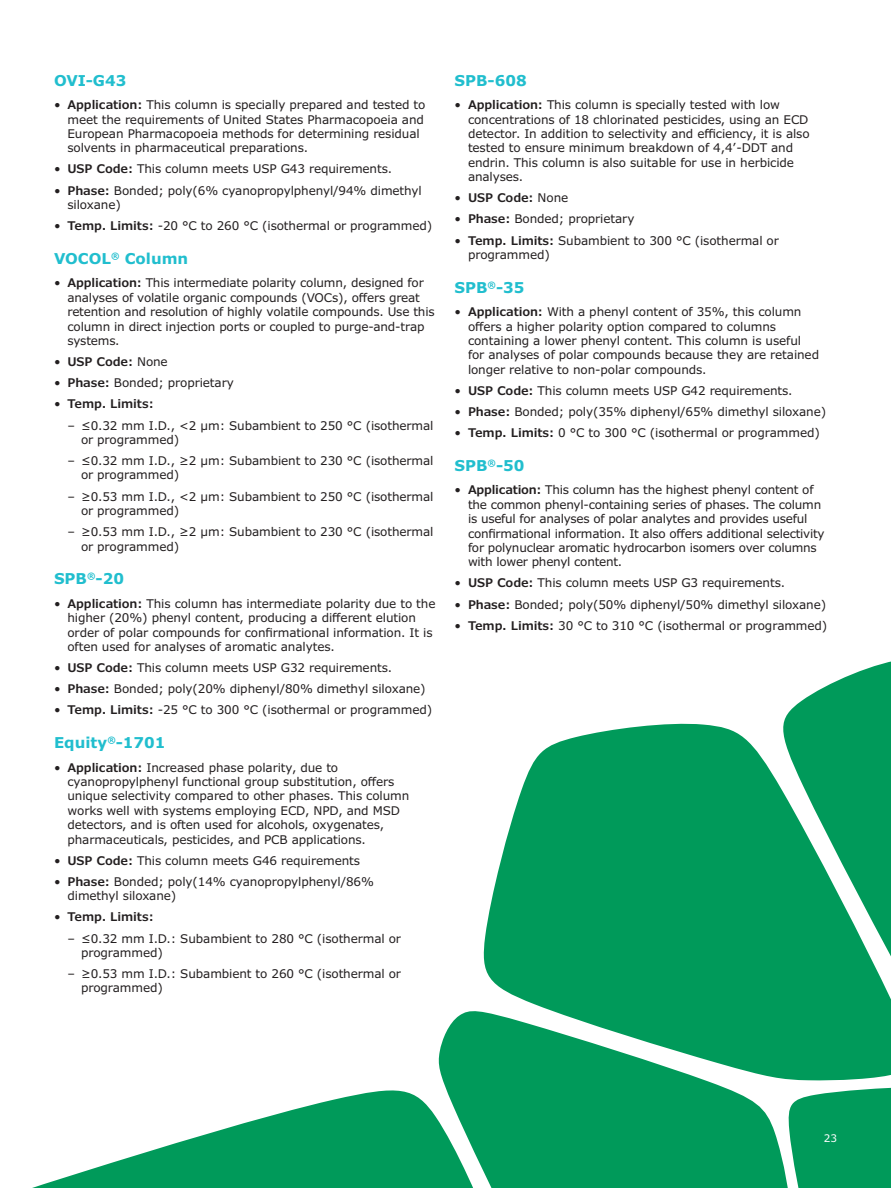
<style>
.page{position:relative;width:891px;height:1188px;background:#fff}
.page>*{position:absolute;margin:0;border:0;box-sizing:border-box;transform-origin:0 0}
.Body_Head_10_12{font:700 15px "Verdana Pro";color:#21bece}
.t1{font:12px/14.4px "Verdana Pro";letter-spacing:-.01em;color:#231f20}
.t2{font:600 12px "Verdana Pro";letter-spacing:-.01em;color:#231f20}
.Folio_7_9{font:10.5px "Verdana Pro";color:#fff}
.s1{font-weight:600}
.s2{font-weight:400}
</style>
<div class="page">
<div style="left:794px;top:1121px;width:97px;height:67px;background:#009a5a"></div>
<svg style="left:784px;top:661px;width:107px;height:460px;fill:#009a5a"></svg>
<svg style="left:438px;top:1011px;width:356px;height:177px;background:#17a369"></svg>
<svg style="left:480px;top:721px;width:411px;height:360px;background:#24a871"></svg>
<svg style="left:32px;top:1085px;width:474px;height:103px;fill:#009a5a"></svg>
<p class="Body_Head_10_12" style="left:54px;top:71px;width:74px">OVI-G43</p>
<p class="t1" style="left:68px;top:98px;width:359px;text-indent:-14px">• <span class="s1">Application:</span> This column is specially prepared and tested to meet the requirements of United States Pharmacopoeia and European Pharmacopoeia methods for determining residual solvents in pharmaceutical preparations.</p>
<p class="t1" style="left:54px;top:162px;width:340px">• <span class="s1">USP Code:</span> This column meets USP G43 requirements.</p>
<p class="t1" style="left:68px;top:183px;width:356px;text-indent:-14px">• <span class="s1">Phase:</span> Bonded; poly(6% cyanopropylphenyl/94% dimethyl siloxane)</p>
<p class="t1" style="left:54px;top:219px;width:380px">• <span class="s1">Temp. Limits:</span> -20 °C to 260 °C (isothermal or programmed)</p>
<p class="Body_Head_10_12" style="left:54px;top:249px;width:136px">VOCOL<sup>®</sup> Column</p>
<p class="t1" style="left:68px;top:276px;width:369px;text-indent:-14px">• <span class="s1">Application:</span> This intermediate polarity column, designed for analyses of volatile organic compounds (VOCs), offers great retention and resolution of highly volatile compounds. Use this column in direct injection ports or coupled to purge-and-trap systems.</p>
<p class="t2" style="left:54px;top:354px;width:115px"><span class="s2">•</span> USP Code: <span class="s2">None</span></p>
<p class="t1" style="left:54px;top:376px;width:181px">• <span class="s1">Phase:</span> Bonded; proprietary</p>
<p class="t2" style="left:54px;top:396px;width:101px"><span class="s2">•</span> Temp. Limits:</p>
<p class="t1" style="left:81px;top:418px;width:354px;text-indent:-14px">– ≤0.32 mm I.D., &lt;2 μm: Subambient to 250 °C (isothermal or programmed)</p>
<p class="t1" style="left:81px;top:454px;width:354px;text-indent:-14px">– ≤0.32 mm I.D., ≥2 μm: Subambient to 230 °C (isothermal or programmed)</p>
<p class="t1" style="left:81px;top:489px;width:354px;text-indent:-14px">– ≥0.53 mm I.D., &lt;2 μm: Subambient to 250 °C (isothermal or programmed)</p>
<p class="t1" style="left:81px;top:525px;width:354px;text-indent:-14px">– ≥0.53 mm I.D., ≥2 μm: Subambient to 230 °C (isothermal or programmed)</p>
<p class="Body_Head_10_12" style="left:54px;top:569px;width:72px">SPB<sup>®</sup>-20</p>
<p class="t1" style="left:68px;top:596px;width:370px;text-indent:-14px">• <span class="s1">Application:</span> This column has intermediate polarity due to the higher (20%) phenyl content, producing a different elution order of polar compounds for confirmational information. It is often used for analyses of aromatic analytes.</p>
<p class="t1" style="left:54px;top:661px;width:340px">• <span class="s1">USP Code:</span> This column meets USP G32 requirements.</p>
<p class="t1" style="left:54px;top:682px;width:373px">• <span class="s1">Phase:</span> Bonded; poly(20% diphenyl/80% dimethyl siloxane)</p>
<p class="t1" style="left:54px;top:703px;width:380px">• <span class="s1">Temp. Limits:</span> -25 °C to 300 °C (isothermal or programmed)</p>
<p class="Body_Head_10_12" style="left:54px;top:733px;width:113px">Equity<sup>®</sup>-1701</p>
<p class="t1" style="left:68px;top:760px;width:343px;text-indent:-14px">• <span class="s1">Application:</span> Increased phase polarity, due to cyanopropylphenyl functional group substitution, offers unique selectivity compared to other phases. This column works well with systems employing ECD, NPD, and MSD detectors, and is often used for alcohols, oxygenates, pharmaceuticals, pesticides, and PCB applications.</p>
<p class="t1" style="left:54px;top:853px;width:308px">• <span class="s1">USP Code:</span> This column meets G46 requirements</p>
<p class="t1" style="left:68px;top:874px;width:308px;text-indent:-14px">• <span class="s1">Phase:</span> Bonded; poly(14% cyanopropylphenyl/86% dimethyl siloxane)</p>
<p class="t2" style="left:54px;top:909px;width:101px"><span class="s2">•</span> Temp. Limits:</p>
<p class="t1" style="left:81px;top:931px;width:322px;text-indent:-14px">– ≤0.32 mm I.D.: Subambient to 280 °C (isothermal or programmed)</p>
<p class="t1" style="left:81px;top:967px;width:322px;text-indent:-14px">– ≥0.53 mm I.D.: Subambient to 260 °C (isothermal or programmed)</p>
<p class="Body_Head_10_12" style="left:454px;top:71px;width:74px">SPB-608</p>
<p class="t1" style="left:468px;top:98px;width:343px;text-indent:-14px">• <span class="s1">Application:</span> This column is specially tested with low concentrations of 18 chlorinated pesticides, using an ECD detector. In addition to selectivity and efficiency, it is also tested to ensure minimum breakdown of 4,4’-DDT and endrin. This column is also suitable for use in herbicide analyses.</p>
<p class="t2" style="left:454px;top:190px;width:115px"><span class="s2">•</span> USP Code: <span class="s2">None</span></p>
<p class="t1" style="left:454px;top:212px;width:181px">• <span class="s1">Phase:</span> Bonded; proprietary</p>
<p class="t1" style="left:468px;top:233px;width:312px;text-indent:-14px">• <span class="s1">Temp. Limits:</span> Subambient to 300 °C (isothermal or programmed)</p>
<p class="Body_Head_10_12" style="left:454px;top:278px;width:72px">SPB<sup>®</sup>-35</p>
<p class="t1" style="left:468px;top:305px;width:353px;text-indent:-14px">• <span class="s1">Application:</span> With a phenyl content of 35%, this column offers a higher polarity option compared to columns containing a lower phenyl content. This column is useful for analyses of polar compounds because they are retained longer relative to non-polar compounds.</p>
<p class="t1" style="left:454px;top:383px;width:340px">• <span class="s1">USP Code:</span> This column meets USP G42 requirements.</p>
<p class="t1" style="left:454px;top:405px;width:373px">• <span class="s1">Phase:</span> Bonded; poly(35% diphenyl/65% dimethyl siloxane)</p>
<p class="t1" style="left:454px;top:426px;width:367px">• <span class="s1">Temp. Limits:</span> 0 °C to 300 °C (isothermal or programmed)</p>
<p class="Body_Head_10_12" style="left:454px;top:456px;width:72px">SPB<sup>®</sup>-50</p>
<p class="t1" style="left:468px;top:483px;width:358px;text-indent:-14px">• <span class="s1">Application:</span> This column has the highest phenyl content of the common phenyl-containing series of phases. The column is useful for analyses of polar analytes and provides useful confirmational information. It also offers additional selectivity for polynuclear aromatic hydrocarbon isomers over columns with lower phenyl content.</p>
<p class="t1" style="left:454px;top:576px;width:332px">• <span class="s1">USP Code:</span> This column meets USP G3 requirements.</p>
<p class="t1" style="left:454px;top:597px;width:373px">• <span class="s1">Phase:</span> Bonded; poly(50% diphenyl/50% dimethyl siloxane)</p>
<p class="t1" style="left:454px;top:618px;width:374px">• <span class="s1">Temp. Limits:</span> 30 °C to 310 °C (isothermal or programmed)</p>
<p class="Folio_7_9" style="left:824px;top:1131px;width:15px">23</p>
</div>
